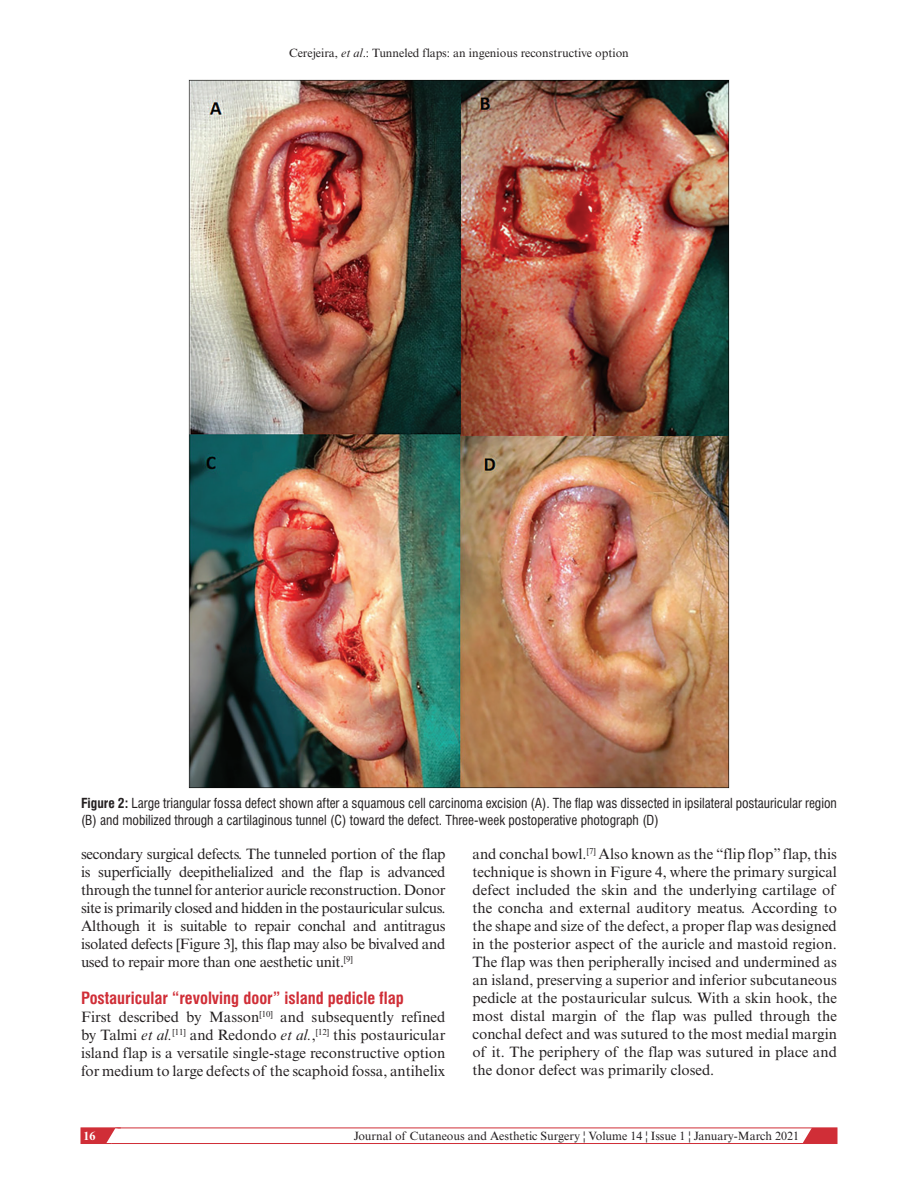
<style>
.page{position:relative;width:918px;height:1188px;background:#fff}
.page>*{position:absolute;margin:0;border:0;box-sizing:border-box;transform-origin:0 0}
.t1{font:700 condensed 16.5px "Swiss 721 BT";color:#d02e37}
.t2{font:15px/18px "Times New Roman MT Std";color:#231f20;text-align:justify}
.t3{font:condensed 13.5px/16.5px "Swiss 721 BT";color:#231f20}
.t4{font:12px "Times New Roman MT Std";color:#231f20}
.t5{font:700 12px "Times New Roman MT Std";color:#fff}
.s1{font-style:italic}
.s2{font-weight:700}
</style>
<div class="page">
<svg style="left:798px;top:1127px;width:39px;height:15px"></svg>
<div style="left:81px;top:1128px;width:756px;height:16px;border:1px solid #d02e37"></div>
<svg style="left:81px;top:1127px;width:40px;height:17px"></svg>
<img style="left:188px;top:80px;width:542px;height:709px">
<p class="t4" style="left:289px;top:46px;width:341px">Cerejeira, <span class="s1">et al</span>.: Tunneled flaps: an ingenious reconstructive option</p>
<p class="t3" style="left:81px;top:795px;width:757px"><span class="s2">Figure 2:</span> Large triangular fossa defect shown after a squamous cell carcinoma excision (A). The flap was dissected in ipsilateral postauricular region (B) and mobilized through a cartilaginous tunnel (C) toward the defect. Three-week postoperative photograph (D)</p>
<p class="t2" style="left:81px;top:845px;width:366px">secondary surgical defects. The tunneled portion of the flap is superficially deepithelialized and the flap is advanced through the tunnel for anterior auricle reconstruction. Donor site is primarily closed and hidden in the postauricular sulcus.<br>Although it is suitable to repair conchal and antitragus isolated defects [Figure 3], this flap may also be bivalved and used to repair more than one aesthetic unit.<sup>[9]</sup></p>
<p class="t1" style="left:81px;top:989px;width:324px">Postauricular “revolving door” island pedicle flap</p>
<p class="t2" style="left:81px;top:1008px;width:366px">First described by Masson<sup>[10]</sup> and subsequently refined by Talmi <span class="s1">et al.</span><sup>[11]</sup> and Redondo <span class="s1">et al.</span>,<sup>[12]</sup> this postauricular island flap is a versatile single-stage reconstructive option for medium to large defects of the scaphoid fossa, antihelix</p>
<p class="t2" style="left:472px;top:845px;width:366px">and conchal bowl.<sup>[7]</sup> Also known as the “flip flop” flap, this technique is shown in Figure 4, where the primary surgical defect included the skin and the underlying cartilage of the concha and external auditory meatus. According to the shape and size of the defect, a proper flap was designed in the posterior aspect of the auricle and mastoid region.<br>The flap was then peripherally incised and undermined as an island, preserving a superior and inferior subcutaneous pedicle at the postauricular sulcus. With a skin hook, the most distal margin of the flap was pulled through the conchal defect and was sutured to the most medial margin of it. The periphery of the flap was sutured in place and the donor defect was primarily closed.</p>
<p class="t5" style="left:83px;top:1128px;width:13px">16</p>
<p class="t4" style="left:354px;top:1129px;width:447px">Journal of Cutaneous and Aesthetic Surgery ¦ Volume 14 ¦ Issue 1 ¦ January-March 2021</p>
</div>
